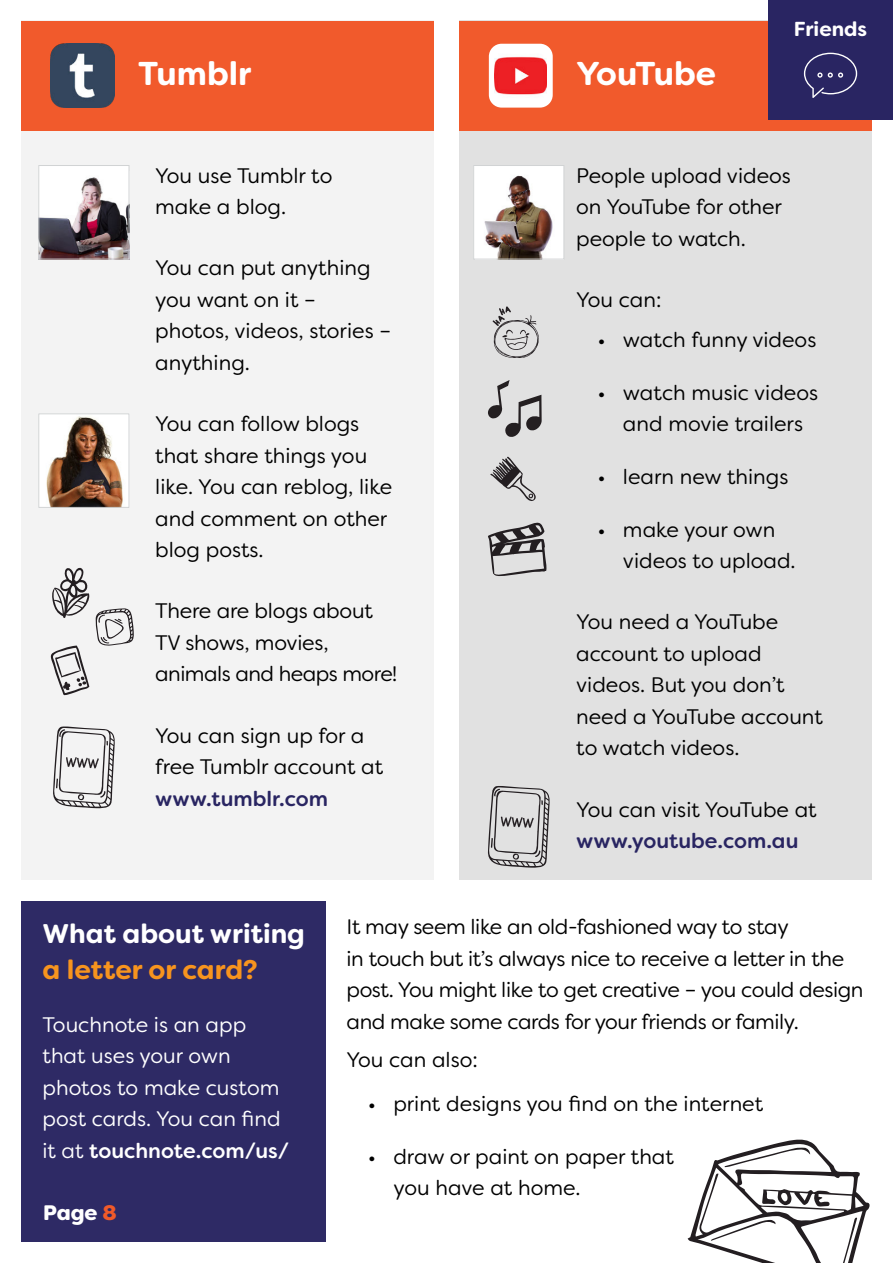
<style>
.page{position:relative;width:893px;height:1263px;background:#fff}
.page>*{position:absolute;margin:0;border:0;box-sizing:border-box;transform-origin:0 0}
.Heading_3_white{font:700 33px "Filson Soft";letter-spacing:-.03em;color:#fff}
.Heading_3_white-2{font:700 33px "Filson Soft";color:#fff}
.t1{font:700 27px/36px "Filson Soft";color:#fff}
.t2{font:21px/31.5px "Filson Soft";color:#000}
.t3{font:21px/31.5px "Filson Soft";letter-spacing:-.02em;color:#000}
.t4{font:21px/31.5px "Filson Soft";color:#fff}
.t5{font:21px/31.5px "Filson Soft";letter-spacing:-.025em;color:#000}
.t6{font:900 21px "Filson Soft";color:#fff}
.t7{font:700 20.25px "Filson Soft";color:#fff}
.s1{font-weight:500;color:#292562}
.s2{color:#f7941e}
.s3{font-weight:500}
.s4{color:#f15a29}
</style>
<div class="page">
<div style="left:21px;top:21px;width:413px;height:859px;background:#f3f3f3"></div>
<div style="left:459px;top:21px;width:413px;height:859px;background:#e1e1e1"></div>
<div style="left:21px;top:901px;width:304px;height:341px;background:#292562"></div>
<div style="left:21px;top:21px;width:413px;height:110px;background:#f15a2c"></div>
<div style="left:459px;top:21px;width:413px;height:110px;background:#f15a2c"></div>
<svg style="left:688px;top:1139px;width:182px;height:124px"></svg>
<div style="left:768px;top:0;width:125px;height:119px;background:#292562"></div>
<svg style="left:804px;top:53px;width:53px;height:45px"></svg>
<img style="left:51px;top:44px;width:64px;height:64px">
<div style="left:489px;top:44px;width:64px;height:64px;background:#fff;border-radius:13px"></div>
<img style="left:495px;top:56px;width:52px;height:39px">
<svg style="left:488px;top:786px;width:62px;height:82px"></svg>
<svg style="left:53px;top:726px;width:62px;height:83px"></svg>
<div style="left:39px;top:165px;width:90px;height:94px;background:#fff"></div>
<img style="left:40px;top:177px;width:87px;height:81px">
<div style="left:38px;top:165px;width:91px;height:95px;border:1px solid #d1d3d4"></div>
<div style="left:474px;top:165px;width:90px;height:94px;background:#fff"></div>
<img style="left:484px;top:175px;width:69px;height:83px">
<div style="left:473px;top:165px;width:91px;height:95px;border:1px solid #d1d3d4"></div>
<img style="left:40px;top:415px;width:87px;height:91px">
<div style="left:38px;top:413px;width:91px;height:95px;border:1px solid #d1d3d4"></div>
<svg style="left:51px;top:567px;width:83px;height:128px"></svg>
<svg style="left:488px;top:380px;width:54px;height:57px"></svg>
<svg style="left:488px;top:522px;width:59px;height:54px"></svg>
<svg style="left:490px;top:456px;width:46px;height:45px"></svg>
<svg style="left:492px;top:306px;width:47px;height:52px"></svg>
<p class="Heading_3_white-2" style="left:138px;top:53px;width:115px">Tumblr</p>
<p class="Heading_3_white" style="left:576px;top:53px;width:141px">YouTube</p>
<p class="t7" style="left:794px;top:15px;width:75px">Friends</p>
<p class="t2" style="left:155px;top:159px;width:179px">You use Tumblr to make a blog.</p>
<p class="t2" style="left:155px;top:252px;width:237px">You can put anything you want on it – photos, videos, stories – anything.</p>
<p class="t2" style="left:155px;top:408px;width:239px">You can follow blogs that share things you like. You can reblog, like and comment on other blog posts.</p>
<p class="t5" style="left:155px;top:595px;width:244px">There are blogs about<br>TV shows, movies, animals and heaps more!</p>
<p class="t2" style="left:155px;top:719px;width:230px">You can sign up for a free Tumblr account at <span class="s1">www.tumblr.com</span></p>
<p class="t2" style="left:576px;top:159px;width:216px">People upload videos on YouTube for other people to watch.</p>
<p class="t2" style="left:576px;top:284px;width:87px">You can:</p>
<p class="t2" style="left:597px;top:324px;width:220px">• watch funny videos</p>
<p class="t2" style="left:597px;top:376px;width:222px;text-align:center">• watch music videos and movie trailers</p>
<p class="t2" style="left:597px;top:461px;width:192px">• learn new things</p>
<p class="t2" style="left:623px;top:513px;width:174px;text-indent:-26px">• make your own videos to upload.</p>
<p class="t2" style="left:576px;top:606px;width:248px">You need a YouTube account to upload videos. But you don’t need a YouTube account to watch videos.</p>
<p class="t2" style="left:576px;top:793px;width:242px">You can visit YouTube at <span class="s1">www.youtube.com.au</span></p>
<p class="t1" style="left:43px;top:915px;width:264px">What about writing <span class="s2">a letter or card?</span></p>
<p class="t4" style="left:43px;top:1008px;width:248px">Touchnote is an app that uses your own photos to make custom post cards. You can find it at <span class="s3">touchnote.com/us/</span></p>
<p class="t6" style="left:43px;top:1199px;width:75px">Page <span class="s4">8</span></p>
<p class="t3" style="left:347px;top:911px;width:518px">It may seem like an old-fashioned way to stay<br>in touch but it’s always nice to receive a letter in the post. You might like to get creative – you could design and make some cards for your friends or family.</p>
<p class="t2" style="left:347px;top:1043px;width:133px">You can also:</p>
<p class="t2" style="left:368px;top:1087px;width:397px">• print designs you find on the internet</p>
<p class="t2" style="left:393px;top:1140px;width:282px;text-indent:-26px">• draw or paint on paper that you have at home.</p>
</div>
